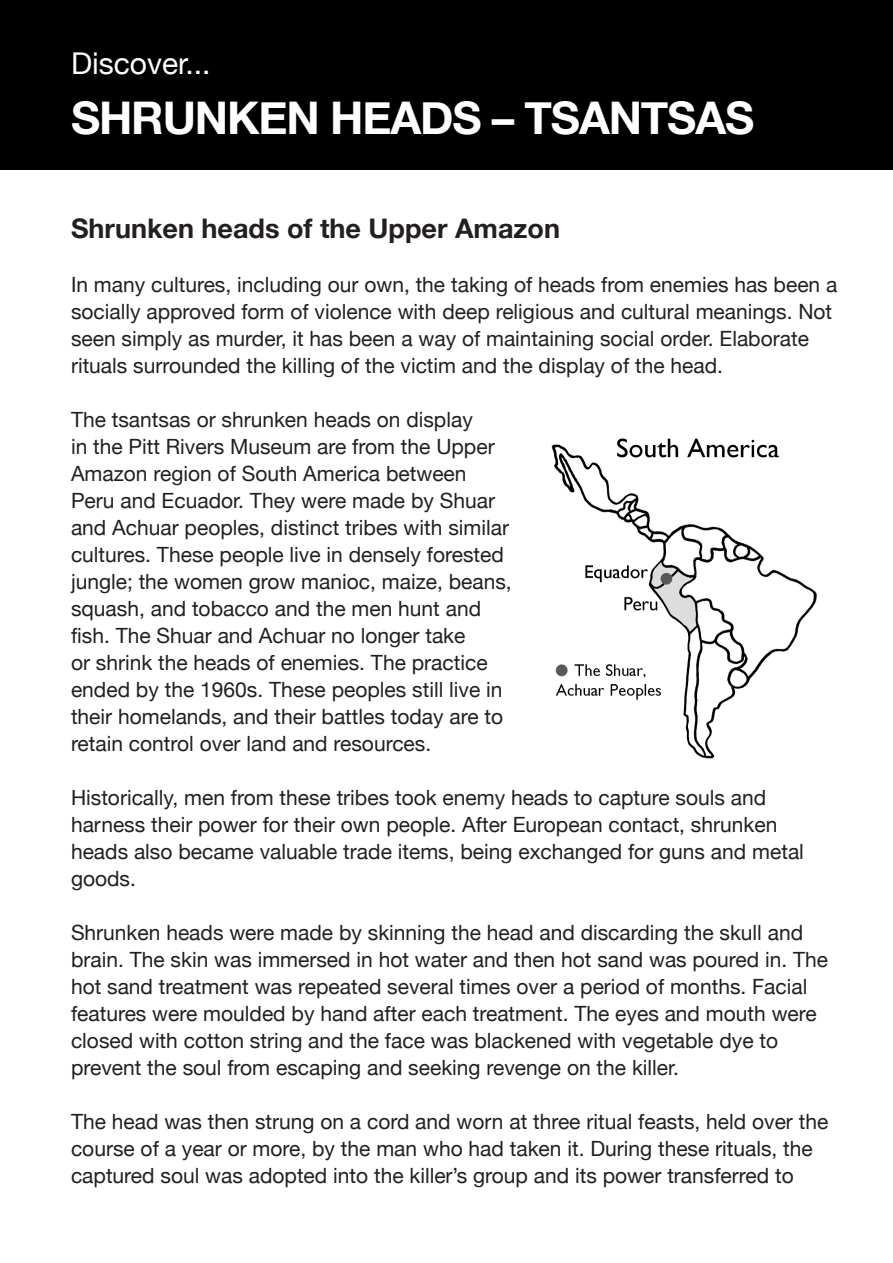
<style>
.page{position:relative;width:893px;height:1263px;background:#fff}
.page>*{position:absolute;margin:0;border:0;box-sizing:border-box;transform-origin:0 0}
.t1{font:700 45px "Helvetica Neue";letter-spacing:-.025em;color:#fff}
.t2{font:30px "Helvetica Neue";color:#fff}
.t3{font:700 27px "Helvetica Neue";color:#231f20}
.t4{font:21px/27px "Helvetica Neue";color:#231f20}
</style>
<div class="page">
<div style="left:0;top:0;width:893px;height:170px;background:#000"></div>
<img style="left:551px;top:438px;width:266px;height:321px">
<p class="t2" style="left:71px;top:45px;width:141px">Discover...</p>
<p class="t1" style="left:71px;top:90px;width:685px">SHRUNKEN HEADS – TSANTSAS</p>
<p class="t3" style="left:71px;top:211px;width:491px">Shrunken heads of the Upper Amazon</p>
<p class="t4" style="left:71px;top:270px;width:768px">In many cultures, including our own, the taking of heads from enemies has been a socially approved form of violence with deep religious and cultural meanings. Not seen simply as murder, it has been a way of maintaining social order. Elaborate rituals surrounded the killing of the victim and the display of the head.</p>
<p class="t4" style="left:71px;top:405px;width:442px">The tsantsas or shrunken heads on display<br>in the Pitt Rivers Museum are from the Upper Amazon region of South America between Peru and Ecuador. They were made by Shuar and Achuar peoples, distinct tribes with similar cultures. These people live in densely forested jungle; the women grow manioc, maize, beans, squash, and tobacco and the men hunt and fish. The Shuar and Achuar no longer take<br>or shrink the heads of enemies. The practice ended by the 1960s. These peoples still live in their homelands, and their battles today are to retain control over land and resources.</p>
<p class="t4" style="left:71px;top:783px;width:734px">Historically, men from these tribes took enemy heads to capture souls and harness their power for their own people. After European contact, shrunken heads also became valuable trade items, being exchanged for guns and metal goods.</p>
<p class="t4" style="left:71px;top:918px;width:758px">Shrunken heads were made by skinning the head and discarding the skull and brain. The skin was immersed in hot water and then hot sand was poured in. The hot sand treatment was repeated several times over a period of months. Facial features were moulded by hand after each treatment. The eyes and mouth were closed with cotton string and the face was blackened with vegetable dye to prevent the soul from escaping and seeking revenge on the killer.</p>
<p class="t4" style="left:71px;top:1107px;width:759px">The head was then strung on a cord and worn at three ritual feasts, held over the course of a year or more, by the man who had taken it. During these rituals, the captured soul was adopted into the killer’s group and its power transferred to</p>
</div>
